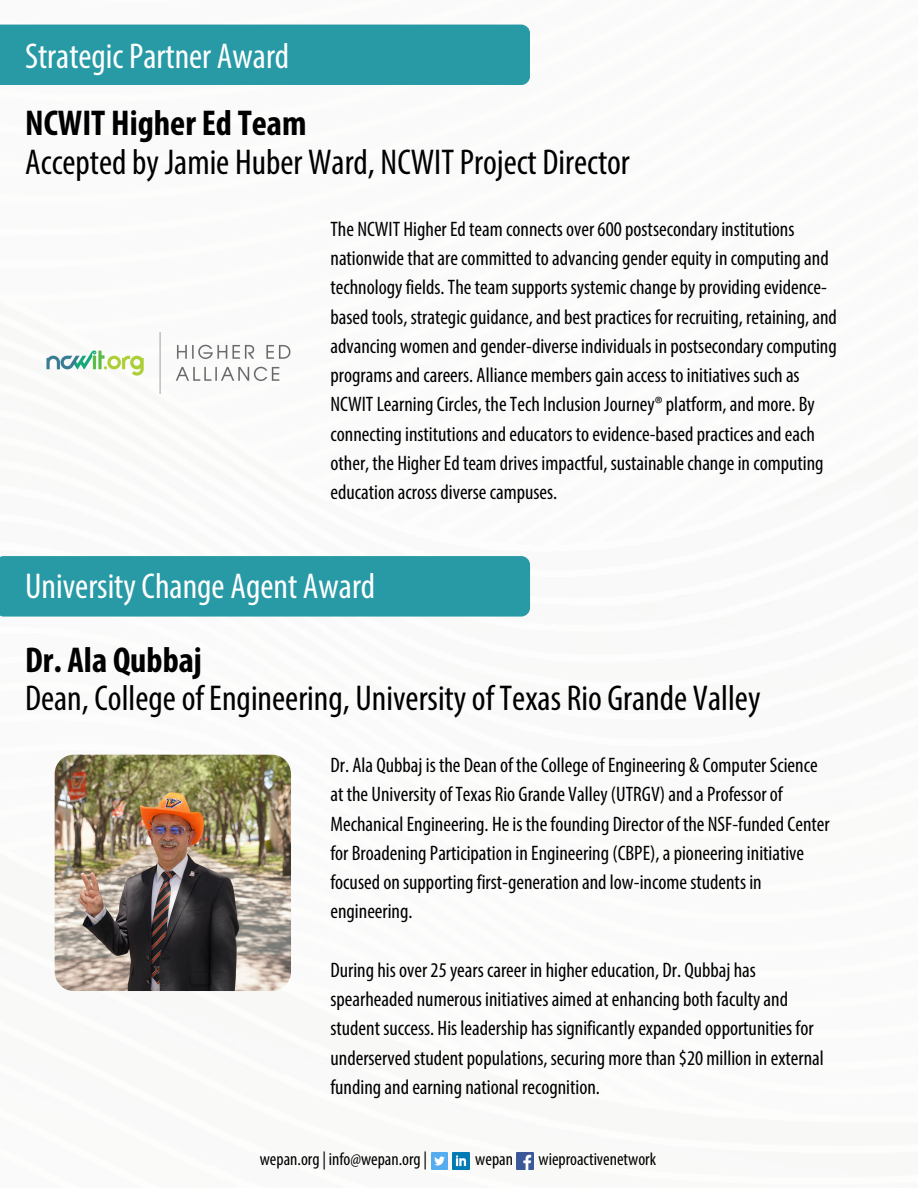
<style>
.page{position:relative;width:918px;height:1188px;background:#fff}
.page>*{position:absolute;margin:0;border:0;box-sizing:border-box;transform-origin:0 0}
.t1{font:condensed 36px/38.2px "Myriad Pro";color:#000}
.t2{font:condensed 36px "Myriad Pro";color:#fff}
.t3{font:condensed 21px/29.2px "Myriad Pro";color:#000}
.t4{font:condensed 18px "Myriad Pro";color:#000}
.s1{font-weight:700}
</style>
<div class="page">
<img style="left:517px;top:1153px;width:16px;height:16px">
<img style="left:453px;top:1153px;width:17px;height:16px">
<img style="left:431px;top:1153px;width:17px;height:16px">
<div style="left:0;top:25px;width:530px;height:60px;background:#279aa6"></div>
<div style="left:0;top:556px;width:530px;height:61px;background:#279aa6"></div>
<img style="left:55px;top:755px;width:236px;height:236px;border-radius:19px">
<img style="left:47px;top:332px;width:244px;height:61px">
<h1 class="t2" style="left:25px;top:41px;width:266px">Strategic Partner Award</h1>
<p class="t1" style="left:25px;top:107px;width:606px"><span class="s1">NCWIT Higher Ed Team<br></span>Accepted by Jamie Huber Ward, NCWIT Project Director</p>
<p class="t3" style="left:331px;top:216px;width:508px">The NCWIT Higher Ed team connects over 600 postsecondary institutions nationwide that are committed to advancing gender equity in computing and technology fields. The team supports systemic change by providing evidence&shy;based tools, strategic guidance, and best practices for recruiting, retaining, and advancing women and gender-diverse individuals in postsecondary computing programs and careers. Alliance members gain access to initiatives such as NCWIT Learning Circles, the Tech Inclusion Journey® platform, and more. By connecting institutions and educators to evidence-based practices and each other, the Higher Ed team drives impactful, sustainable change in computing education across diverse campuses.</p>
<h2 class="t2" style="left:25px;top:571px;width:352px">University Change Agent Award</h2>
<h2 class="t1" style="left:25px;top:644px;width:737px"><span class="s1">Dr. Ala Qubbaj<br></span>Dean, College of Engineering, University of Texas Rio Grande Valley</h2>
<h2 class="t3" style="left:331px;top:752px;width:501px">Dr. Ala Qubbaj is the Dean of the College of Engineering &amp; Computer Science at the University of Texas Rio Grande Valley (UTRGV) and a Professor of Mechanical Engineering. He is the founding Director of the NSF-funded Center for Broadening Participation in Engineering (CBPE), a pioneering initiative focused on supporting first-generation and low-income students in engineering.</h2>
<h1 class="t3" style="left:331px;top:957px;width:495px">During his over 25 years career in higher education, Dr. Qubbaj has spearheaded numerous initiatives aimed at enhancing both faculty and student success. His leadership has significantly expanded opportunities for underserved student populations, securing more than $20 million in external funding and earning national recognition.</h1>
<h1 class="t4" style="left:260px;top:1152px;width:169px">wepan.org | info@wepan.org |</h1>
<h1 class="t4" style="left:475px;top:1152px;width:39px">wepan</h1>
<h1 class="t4" style="left:539px;top:1152px;width:119px">wieproactivenetwork</h1>
</div>
